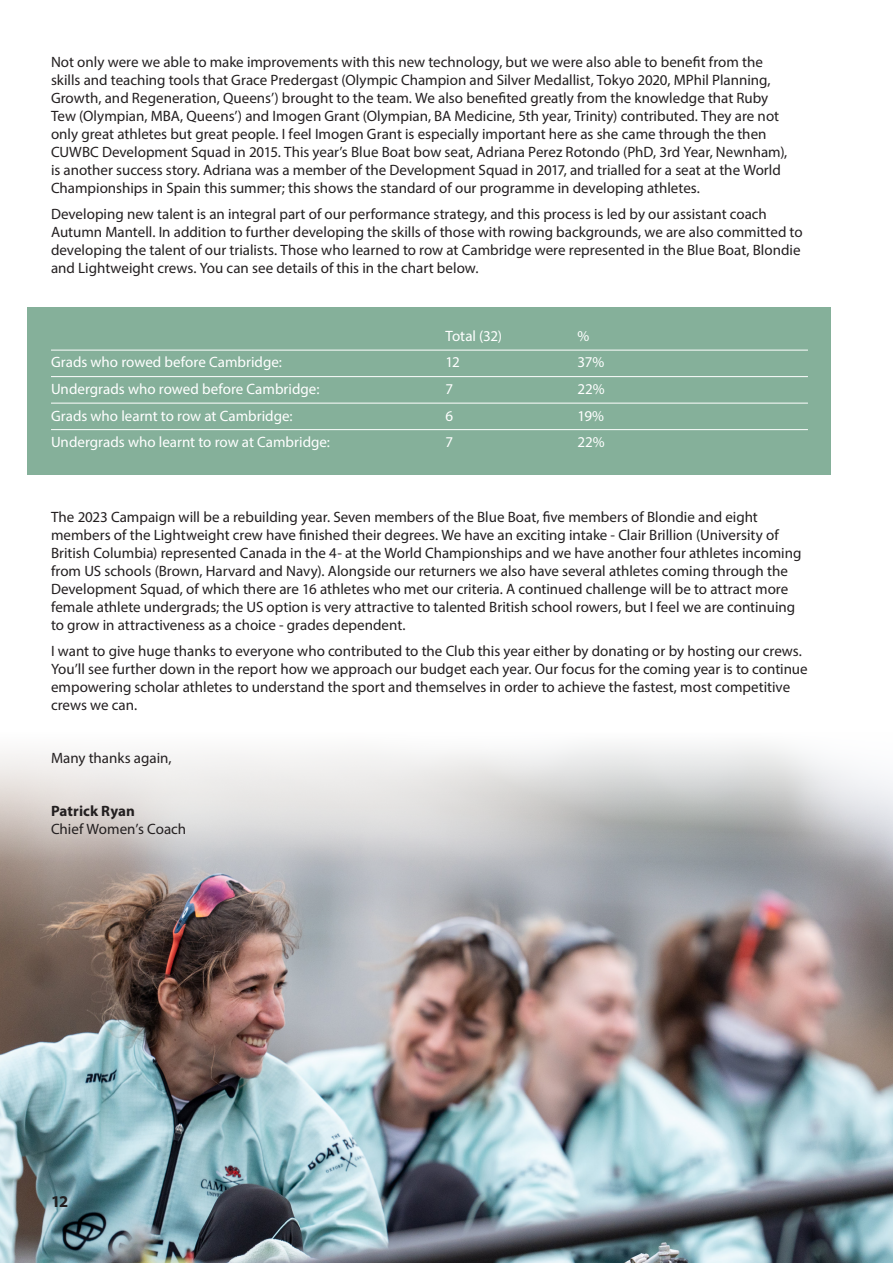
<style>
.page{position:relative;width:893px;height:1263px;background:#fff}
.page>*{position:absolute;margin:0;border:0;box-sizing:border-box;transform-origin:0 0}
.t1{font:700 16.5px "Myriad Pro";color:#231f20}
.t2{font:15px/18px "Myriad Pro";color:#231f20}
.t3{font:15px "Myriad Pro";color:#fff}
.s1{font-weight:700}
</style>
<div class="page">
<img style="left:0;top:745px;width:893px;height:518px">
<div style="left:28px;top:307px;width:803px;height:168px;background:#85b09a"></div>
<hr style="left:51px;top:350px;width:757px;height:1px;background:#fff">
<hr style="left:51px;top:376px;width:757px;height:1px;background:#fff">
<hr style="left:51px;top:403px;width:757px;height:1px;background:#fff">
<hr style="left:51px;top:429px;width:757px;height:1px;background:#fff">
<p class="t2" style="left:51px;top:52px;width:738px">Not only were we able to make improvements with this new technology, but we were also able to benefit from the skills and teaching tools that Grace Predergast (Olympic Champion and Silver Medallist, Tokyo 2020, MPhil Planning, Growth, and Regeneration, Queens’) brought to the team. We also benefited greatly from the knowledge that Ruby Tew (Olympian, MBA, Queens’) and Imogen Grant (Olympian, BA Medicine, 5th year, Trinity) contributed. They are not only great athletes but great people. I feel Imogen Grant is especially important here as she came through the then CUWBC Development Squad in 2015. This year’s Blue Boat bow seat, Adriana Perez Rotondo (PhD, 3rd Year, Newnham), is another success story. Adriana was a member of the Development Squad in 2017, and trialled for a seat at the World Championships in Spain this summer; this shows the standard of our programme in developing athletes.</p>
<p class="t2" style="left:51px;top:205px;width:753px">Developing new talent is an integral part of our performance strategy, and this process is led by our assistant coach Autumn Mantell. In addition to further developing the skills of those with rowing backgrounds, we are also committed to developing the talent of our trialists. Those who learned to row at Cambridge were represented in the Blue Boat, Blondie and Lightweight crews. You can see details of this in the chart below.</p>
<p class="t3" style="left:446px;top:327px;width:58px">Total (32)</p>
<p class="t3" style="left:578px;top:327px;width:13px">%</p>
<p class="t3" style="left:51px;top:353px;width:232px">Grads who rowed before Cambridge:</p>
<p class="t3" style="left:446px;top:353px;width:16px">12</p>
<p class="t3" style="left:578px;top:353px;width:28px">37%</p>
<p class="t3" style="left:51px;top:380px;width:270px">Undergrads who rowed before Cambridge:</p>
<p class="t3" style="left:446px;top:380px;width:9px">7</p>
<p class="t3" style="left:578px;top:380px;width:29px">22%</p>
<p class="t3" style="left:51px;top:406px;width:243px">Grads who learnt to row at Cambridge:</p>
<p class="t3" style="left:446px;top:406px;width:9px">6</p>
<p class="t3" style="left:578px;top:406px;width:28px">19%</p>
<p class="t3" style="left:51px;top:433px;width:281px">Undergrads who learnt to row at Cambridge:</p>
<p class="t3" style="left:446px;top:433px;width:9px">7</p>
<p class="t3" style="left:578px;top:433px;width:29px">22%</p>
<p class="t2" style="left:51px;top:507px;width:752px">The 2023 Campaign will be a rebuilding year. Seven members of the Blue Boat, five members of Blondie and eight members of the Lightweight crew have finished their degrees. We have an exciting intake - Clair Brillion (University of British Columbia) represented Canada in the 4- at the World Championships and we have another four athletes incoming from US schools (Brown, Harvard and Navy). Alongside our returners we also have several athletes coming through the Development Squad, of which there are 16 athletes who met our criteria. A continued challenge will be to attract more female athlete undergrads; the US option is very attractive to talented British school rowers, but I feel we are continuing to grow in attractiveness as a choice - grades dependent.</p>
<p class="t2" style="left:51px;top:642px;width:758px">I want to give huge thanks to everyone who contributed to the Club this year either by donating or by hosting our crews.<br>You’ll see further down in the report how we approach our budget each year. Our focus for the coming year is to continue empowering scholar athletes to understand the sport and themselves in order to achieve the fastest, most competitive crews we can.</p>
<p class="t2" style="left:51px;top:749px;width:122px">Many thanks again,</p>
<p class="t2" style="left:51px;top:802px;width:137px"><span class="s1">Patrick Ryan<br></span>Chief Women’s Coach</p>
<p class="t1" style="left:51px;top:1191px;width:19px">12</p>
</div>
